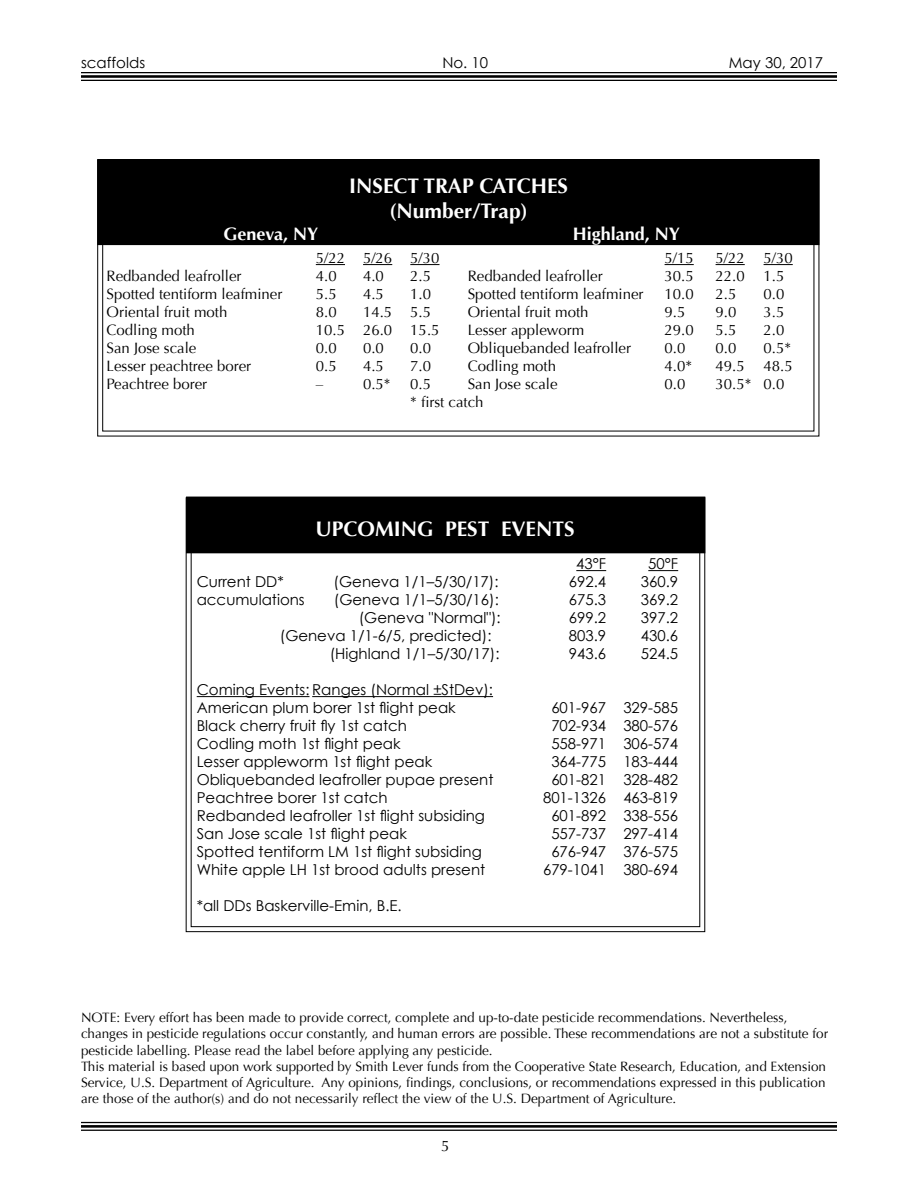
<style>
.page{position:relative;width:918px;height:1188px;background:#fff}
.page>*{position:absolute;margin:0;border:0;box-sizing:border-box;transform-origin:0 0}
.t1{font:700 21px/25.2px "Optima";color:#fff;text-align:center}
.t2{font:700 18px "Optima";color:#fff}
.t3{font:15px/18px "Century Gothic";color:#000}
.t4{font:15px "Optima";color:#000}
.t5{font:13.5px/16.2px "Optima";color:#000}
</style>
<div class="page">
<hr style="left:81px;top:72px;width:756px;height:1px;background:#000">
<hr style="left:81px;top:75px;width:756px;height:3px;background:#000">
<hr style="left:81px;top:80px;width:756px;height:1px;background:#000">
<hr style="left:81px;top:1122px;width:756px;height:1px;background:#000">
<hr style="left:81px;top:1125px;width:756px;height:3px;background:#000">
<hr style="left:81px;top:1130px;width:756px;height:1px;background:#000">
<svg style="left:185px;top:497px;width:521px;height:436px"></svg>
<div style="left:188px;top:498px;width:516px;height:54px;background:#000"></div>
<div style="left:186px;top:497px;width:519px;height:56px;border:3px solid #000"></div>
<hr style="left:576px;top:570px;width:30px;height:1px;background:#000">
<hr style="left:648px;top:570px;width:30px;height:1px;background:#000">
<hr style="left:197px;top:696px;width:113px;height:1px;background:#000">
<hr style="left:312px;top:696px;width:181px;height:1px;background:#000">
<svg style="left:97px;top:159px;width:723px;height:278px"></svg>
<div style="left:99px;top:160px;width:719px;height:84px;background:#000"></div>
<div style="left:97px;top:159px;width:722px;height:86px;border:3px solid #000"></div>
<svg style="left:316px;top:264px;width:29px;height:1px"></svg>
<svg style="left:363px;top:264px;width:29px;height:1px"></svg>
<hr style="left:410px;top:264px;width:30px;height:1px;background:#000">
<svg style="left:665px;top:264px;width:29px;height:1px"></svg>
<svg style="left:716px;top:264px;width:29px;height:1px"></svg>
<svg style="left:764px;top:264px;width:29px;height:1px"></svg>
<p class="t3" style="left:81px;top:53px;width:66px">scaffolds</p>
<p class="t3" style="left:442px;top:53px;width:47px">No. 10</p>
<p class="t3" style="left:729px;top:53px;width:96px">May 30, 2017</p>
<h1 class="t1" style="left:349px;top:174px;width:220px">INSECT TRAP CATCHES (Number/Trap)</h1>
<p class="t2" style="left:224px;top:223px;width:96px">Geneva, NY</p>
<p class="t2" style="left:573px;top:223px;width:109px">Highland, NY</p>
<p class="t4" style="left:316px;top:249px;width:125px">5/22 5/26 5/30</p>
<p class="t4" style="left:665px;top:249px;width:31px">5/15</p>
<p class="t4" style="left:716px;top:249px;width:31px">5/22</p>
<p class="t4" style="left:764px;top:249px;width:31px">5/30</p>
<p class="t4" style="left:107px;top:267px;width:137px">Redbanded leafroller</p>
<p class="t4" style="left:316px;top:267px;width:22px">4.0</p>
<p class="t4" style="left:363px;top:267px;width:22px">4.0</p>
<p class="t4" style="left:410px;top:267px;width:22px">2.5</p>
<p class="t4" style="left:468px;top:267px;width:137px">Redbanded leafroller</p>
<p class="t4" style="left:665px;top:267px;width:31px">30.5</p>
<p class="t4" style="left:716px;top:267px;width:31px">22.0</p>
<p class="t4" style="left:764px;top:267px;width:22px">1.5</p>
<p class="t4" style="left:107px;top:285px;width:177px">Spotted tentiform leafminer</p>
<p class="t4" style="left:316px;top:285px;width:22px">5.5</p>
<p class="t4" style="left:363px;top:285px;width:22px">4.5</p>
<p class="t4" style="left:410px;top:285px;width:22px">1.0</p>
<p class="t4" style="left:468px;top:285px;width:177px">Spotted tentiform leafminer</p>
<p class="t4" style="left:665px;top:285px;width:31px">10.0</p>
<p class="t4" style="left:716px;top:285px;width:22px">2.5</p>
<p class="t4" style="left:764px;top:285px;width:22px">0.0</p>
<p class="t4" style="left:107px;top:303px;width:122px">Oriental fruit moth</p>
<p class="t4" style="left:316px;top:303px;width:22px">8.0</p>
<p class="t4" style="left:363px;top:303px;width:70px">14.5 5.5</p>
<p class="t4" style="left:468px;top:303px;width:122px">Oriental fruit moth</p>
<p class="t4" style="left:665px;top:303px;width:22px">9.5</p>
<p class="t4" style="left:716px;top:303px;width:22px">9.0</p>
<p class="t4" style="left:764px;top:303px;width:22px">3.5</p>
<p class="t4" style="left:107px;top:321px;width:90px">Codling moth</p>
<p class="t4" style="left:316px;top:321px;width:125px">10.5 26.0 15.5</p>
<p class="t4" style="left:468px;top:321px;width:118px">Lesser appleworm</p>
<p class="t4" style="left:665px;top:321px;width:31px">29.0</p>
<p class="t4" style="left:716px;top:321px;width:22px">5.5</p>
<p class="t4" style="left:764px;top:321px;width:22px">2.0</p>
<p class="t4" style="left:107px;top:339px;width:91px">San Jose scale</p>
<p class="t4" style="left:316px;top:339px;width:22px">0.0</p>
<p class="t4" style="left:363px;top:339px;width:22px">0.0</p>
<p class="t4" style="left:410px;top:339px;width:22px">0.0</p>
<p class="t4" style="left:468px;top:339px;width:165px">Obliquebanded leafroller</p>
<p class="t4" style="left:665px;top:339px;width:22px">0.0</p>
<p class="t4" style="left:716px;top:339px;width:22px">0.0</p>
<p class="t4" style="left:764px;top:339px;width:29px">0.5*</p>
<p class="t4" style="left:107px;top:357px;width:146px">Lesser peachtree borer</p>
<p class="t4" style="left:316px;top:357px;width:22px">0.5</p>
<p class="t4" style="left:363px;top:357px;width:22px">4.5</p>
<p class="t4" style="left:410px;top:357px;width:22px">7.0</p>
<p class="t4" style="left:468px;top:357px;width:90px">Codling moth</p>
<p class="t4" style="left:665px;top:357px;width:29px">4.0*</p>
<p class="t4" style="left:716px;top:357px;width:31px">49.5</p>
<p class="t4" style="left:764px;top:357px;width:31px">48.5</p>
<p class="t4" style="left:107px;top:375px;width:102px">Peachtree borer</p>
<p class="t4" style="left:316px;top:375px;width:9px">–</p>
<p class="t4" style="left:363px;top:375px;width:29px">0.5*</p>
<p class="t4" style="left:410px;top:375px;width:22px">0.5</p>
<p class="t4" style="left:468px;top:375px;width:91px">San Jose scale</p>
<p class="t4" style="left:665px;top:375px;width:22px">0.0</p>
<p class="t4" style="left:716px;top:375px;width:70px">30.5* 0.0</p>
<p class="t4" style="left:410px;top:393px;width:75px">* first catch</p>
<h1 class="t1" style="left:316px;top:516px;width:261px">UPCOMING PEST EVENTS</h1>
<p class="t3" style="left:576px;top:555px;width:31px">43°F</p>
<p class="t3" style="left:648px;top:555px;width:31px">50°F</p>
<p class="t3" style="left:197px;top:573px;width:89px">Current DD*</p>
<p class="t3" style="left:334px;top:573px;width:167px">(Geneva 1/1–5/30/17):</p>
<p class="t3" style="left:569px;top:573px;width:39px">692.4</p>
<p class="t3" style="left:641px;top:573px;width:39px">360.9</p>
<p class="t3" style="left:197px;top:591px;width:110px">accumulations</p>
<p class="t3" style="left:334px;top:591px;width:167px">(Geneva 1/1–5/30/16):</p>
<p class="t3" style="left:569px;top:591px;width:39px">675.3</p>
<p class="t3" style="left:641px;top:591px;width:39px">369.2</p>
<p class="t3" style="left:359px;top:609px;width:144px">(Geneva "Normal"):</p>
<p class="t3" style="left:569px;top:609px;width:39px">699.2</p>
<p class="t3" style="left:641px;top:609px;width:39px">397.2</p>
<p class="t3" style="left:280px;top:627px;width:213px">(Geneva 1/1-6/5, predicted):</p>
<p class="t3" style="left:569px;top:627px;width:39px">803.9</p>
<p class="t3" style="left:641px;top:627px;width:39px">430.6</p>
<p class="t3" style="left:330px;top:645px;width:171px">(Highland 1/1–5/30/17):</p>
<p class="t3" style="left:569px;top:645px;width:39px">943.6</p>
<p class="t3" style="left:641px;top:645px;width:39px">524.5</p>
<p class="t3" style="left:197px;top:681px;width:298px">Coming Events: Ranges (Normal ±StDev):<br>American plum borer 1st flight peak</p>
<p class="t3" style="left:551px;top:699px;width:128px">601-967 329-585</p>
<p class="t3" style="left:197px;top:717px;width:212px">Black cherry fruit fly 1st catch</p>
<p class="t3" style="left:551px;top:717px;width:128px">702-934 380-576</p>
<p class="t3" style="left:197px;top:735px;width:205px">Codling moth 1st flight peak</p>
<p class="t3" style="left:551px;top:735px;width:128px">558-971 306-574</p>
<p class="t3" style="left:197px;top:753px;width:237px">Lesser appleworm 1st flight peak</p>
<p class="t3" style="left:551px;top:753px;width:128px">364-775 183-444</p>
<p class="t3" style="left:197px;top:771px;width:298px">Obliquebanded leafroller pupae present</p>
<p class="t3" style="left:551px;top:771px;width:128px">601-821 328-482</p>
<p class="t3" style="left:197px;top:789px;width:193px">Peachtree borer 1st catch</p>
<p class="t3" style="left:543px;top:789px;width:137px">801-1326 463-819</p>
<p class="t3" style="left:197px;top:807px;width:290px">Redbanded leafroller 1st flight subsiding</p>
<p class="t3" style="left:551px;top:807px;width:128px">601-892 338-556</p>
<p class="t3" style="left:197px;top:825px;width:212px">San Jose scale 1st flight peak</p>
<p class="t3" style="left:551px;top:825px;width:128px">557-737 297-414</p>
<p class="t3" style="left:197px;top:843px;width:287px">Spotted tentiform LM 1st flight subsiding</p>
<p class="t3" style="left:551px;top:843px;width:128px">676-947 376-575</p>
<p class="t3" style="left:197px;top:861px;width:290px">White apple LH 1st brood adults present</p>
<p class="t3" style="left:543px;top:861px;width:137px">679-1041 380-694</p>
<p class="t3" style="left:197px;top:897px;width:207px">*all DDs Baskerville-Emin, B.E.</p>
<p class="t5" style="left:81px;top:1010px;width:749px">NOTE: Every effort has been made to provide correct, complete and up-to-date pesticide recommendations. Nevertheless, changes in pesticide regulations occur constantly, and human errors are possible. These recommendations are not a substitute for pesticide labelling. Please read the label before applying any pesticide.<br>This material is based upon work supported by Smith Lever funds from the Cooperative State Research, Education, and Extension Service, U.S. Department of Agriculture. Any opinions, findings, conclusions, or recommendations expressed in this publication are those of the author(s) and do not necessarily reflect the view of the U.S. Department of Agriculture.</p>
<p class="t4" style="left:441px;top:1137px;width:10px">5</p>
</div>
